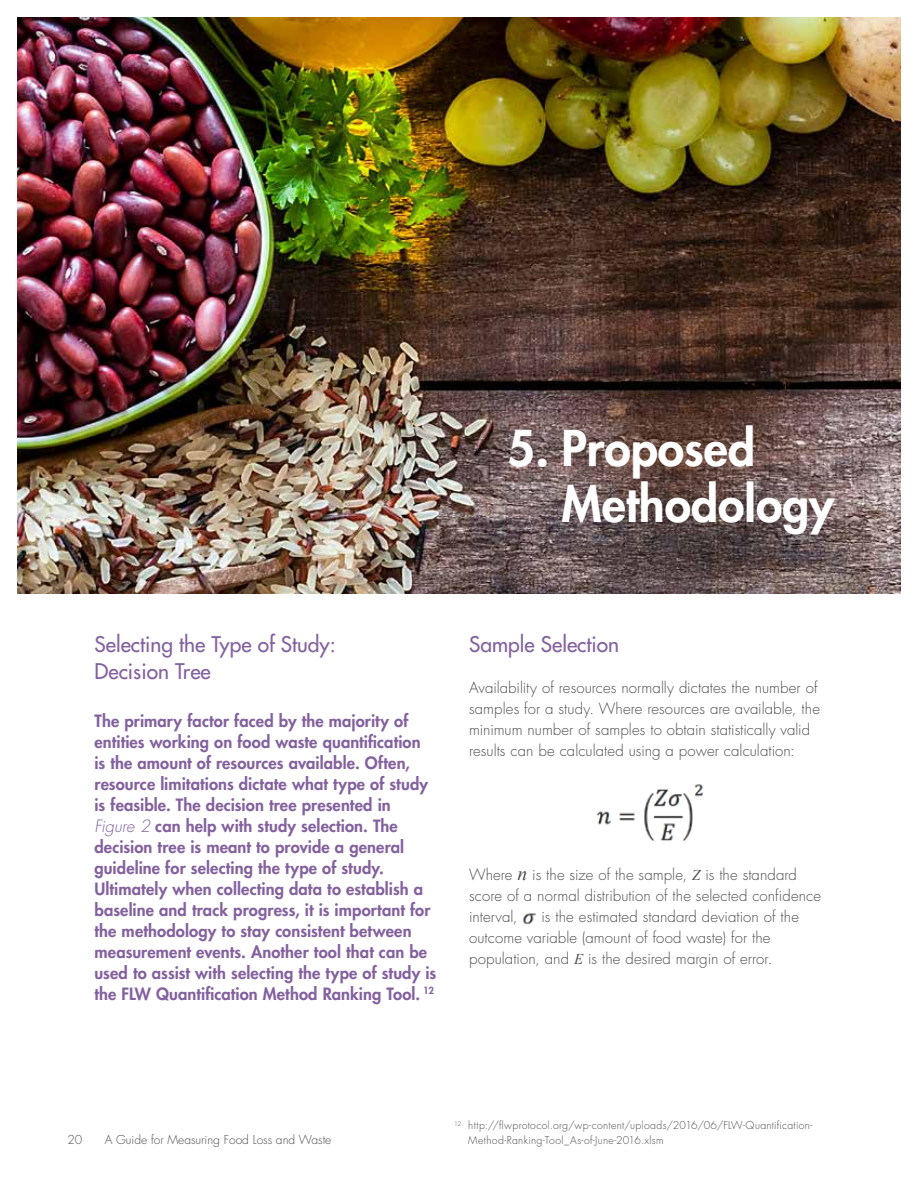
<style>
.page{position:relative;width:918px;height:1188px;background:#fff}
.page>*{position:absolute;margin:0;border:0;box-sizing:border-box;transform-origin:0 0}
.t1{font:800 48px/55.5px "Futura Std";color:#fff}
.t2{font:500 21px/27px "Futura Std";color:#83619e}
.t3{font:800 16.5px/21px "Futura Std";letter-spacing:.01em;color:#83619e}
.t4{font:300 15px/21px "Futura Std";letter-spacing:.005em;color:#4d4d4f}
.t5{font:300 12px "Futura Std";color:#4d4d4f}
.t6{font:300 10.5px/15px "Futura Std";letter-spacing:.025em;color:#4d4d4f}
.s1{font-weight:300;font-style:italic}
.s2{font-family:"Times New Roman";font-weight:400;font-style:italic;font-size:19.5px}
.s3{font-family:"Times New Roman";font-weight:400;font-style:italic}
</style>
<div class="page">
<img style="left:596px;top:784px;width:108px;height:57px">
<img style="left:523px;top:913px;width:13px;height:12px">
<img style="left:17px;top:17px;width:884px;height:577px">
<h1 class="t1" style="left:562px;top:421px;width:274px;text-indent:-54px">5. Proposed<br>Methodology</h1>
<p class="t2" style="left:94px;top:631px;width:243px">Selecting the Type of Study:<br>Decision Tree</p>
<p class="t3" style="left:94px;top:710px;width:343px">The primary factor faced by the majority of entities working on food waste quantification<br>is the amount of resources available. Often, resource limitations dictate what type of study is feasible. The decision tree presented in<br><span class="s1">Figure 2</span> can help with study selection. The decision tree is meant to provide a general guideline for selecting the type of study.<br>Ultimately when collecting data to establish a baseline and track progress, it is important for the methodology to stay consistent between measurement events. Another tool that can be used to assist with selecting the type of study is the FLW Quantification Method Ranking Tool. <sup>12</sup></p>
<p class="t2" style="left:469px;top:631px;width:152px">Sample Selection</p>
<p class="t4" style="left:469px;top:678px;width:352px">Availability of resources normally dictates the number of samples for a study. Where resources are available, the minimum number of samples to obtain statistically valid results can be calculated using a power calculation:</p>
<p class="t4" style="left:469px;top:864px;width:353px">Where <span class="s2">n</span> is the size of the sample, <span class="s3">Z</span> is the standard score of a normal distribution of the selected confidence interval,</p>
<p class="t4" style="left:469px;top:906px;width:331px;text-indent:72px">is the estimated standard deviation of the outcome variable (amount of food waste) for the population, and <span class="s3">E</span> is the desired margin of error.</p>
<p class="t5" style="left:68px;top:1132px;width:16px">20</p>
<p class="t5" style="left:105px;top:1132px;width:228px">A Guide for Measuring Food Loss and Waste</p>
<p class="t6" style="left:468px;top:1118px;width:346px;text-indent:-14px"><sup>12</sup> http://flwprotocol.org/wp-content/uploads/2016/06/FLW-Quantification-<br>Method-Ranking-Tool_As-of-June-2016.xlsm</p>
</div>
